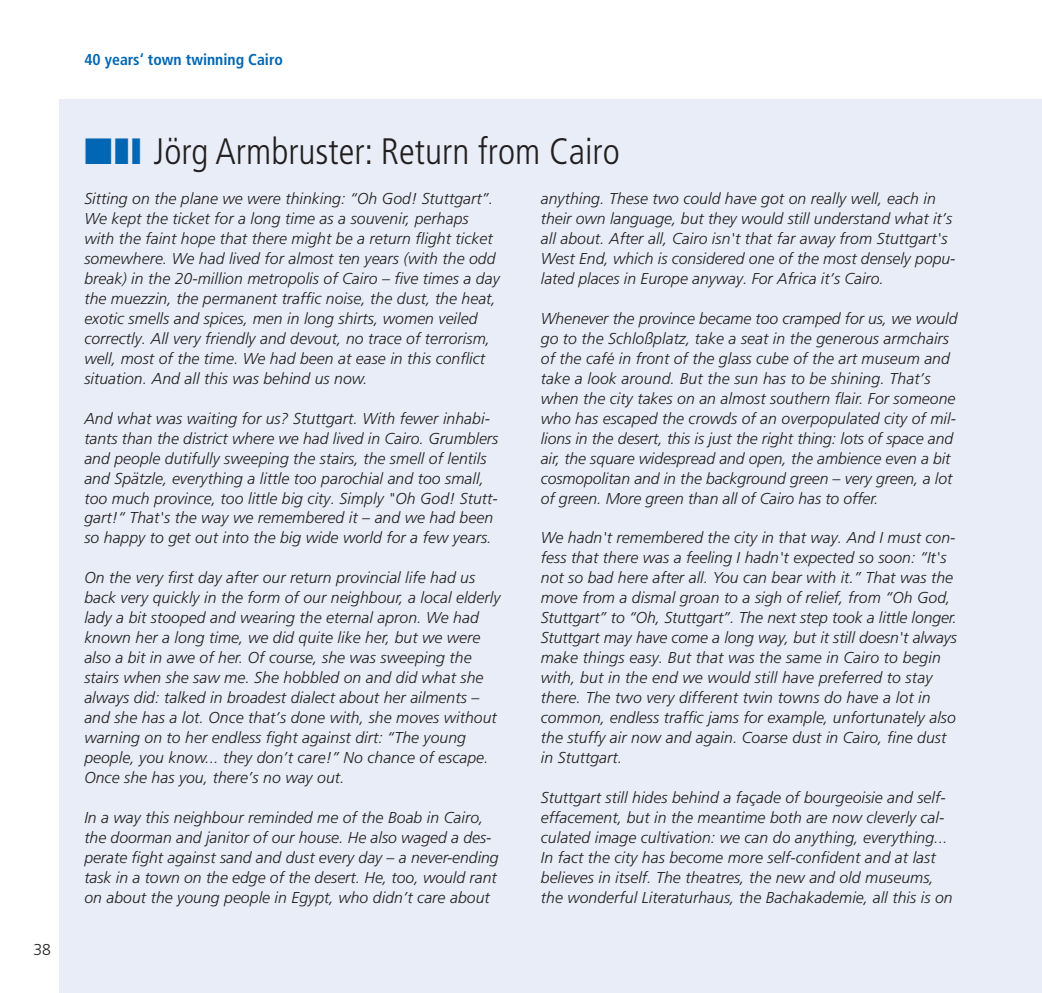
<style>
.page{position:relative;width:1042px;height:993px;background:#fff}
.page>*{position:absolute;margin:0;border:0;box-sizing:border-box;transform-origin:0 0}
.t1{font:300 condensed 36.75px "Frutiger LT Com";color:#231f20}
.t2{font:italic 300 15.75px/19.9px "Frutiger LT Com";letter-spacing:.005em;color:#231f20}
.t3{font:700 condensed 15.75px "Frutiger LT Com";color:#0166b3}
.t4{font:300 15.75px "Frutiger LT Com";color:#231f20}
.s1{color:#0166b3}
</style>
<div class="page">
<div style="left:60px;top:99px;width:982px;height:893px;background:#e8edf7"></div>
<p class="t4" style="left:33px;top:942px;width:19px">38</p>
<p class="t3" style="left:84px;top:53px;width:200px">40 years‘ town twinning Cairo</p>
<p class="t1" style="left:84px;top:136px;width:537px"><span class="s1">■❚❙</span> Jörg Armbruster: Return from Cairo</p>
<p class="t2" style="left:84px;top:190px;width:417px">Sitting on the plane we were thinking: “Oh God! Stuttgart”.<br>We kept the ticket for a long time as a souvenir, perhaps with the faint hope that there might be a return flight ticket somewhere. We had lived for almost ten years (with the odd break) in the 20-million metropolis of Cairo – five times a day the muezzin, the permanent traffic noise, the dust, the heat, exotic smells and spices, men in long shirts, women veiled correctly. All very friendly and devout, no trace of terrorism, well, most of the time. We had been at ease in this conflict situation. And all this was behind us now.</p>
<p class="t2" style="left:84px;top:409px;width:415px">And what was waiting for us? Stuttgart. With fewer inhabi&shy;tants than the district where we had lived in Cairo. Grumblers and people dutifully sweeping the stairs, the smell of lentils and Spätzle, everything a little too parochial and too small, too much province, too little big city. Simply "Oh God! Stutt&shy;gart!“ That's the way we remembered it – and we had been so happy to get out into the big wide world for a few years.</p>
<p class="t2" style="left:84px;top:569px;width:417px">On the very first day after our return provincial life had us back very quickly in the form of our neighbour, a local elderly lady a bit stooped and wearing the eternal apron. We had known her a long time, we did quite like her, but we were also a bit in awe of her. Of course, she was sweeping the stairs when she saw me. She hobbled on and did what she always did: talked in broadest dialect about her ailments – and she has a lot. Once that’s done with, she moves without warning on to her endless fight against dirt: “The young people, you know... they don’t care!” No chance of escape.<br>Once she has you, there’s no way out.</p>
<p class="t2" style="left:84px;top:808px;width:416px">In a way this neighbour reminded me of the Boab in Cairo, the doorman and janitor of our house. He also waged a des&shy;perate fight against sand and dust every day – a never-ending task in a town on the edge of the desert. He, too, would rant on about the young people in Egypt, who didn’t care about</p>
<p class="t2" style="left:541px;top:190px;width:416px">anything. These two could have got on really well, each in their own language, but they would still understand what it’s all about. After all, Cairo isn't that far away from Stuttgart's West End, which is considered one of the most densely popu&shy;lated places in Europe anyway. For Africa it’s Cairo.</p>
<p class="t2" style="left:541px;top:309px;width:418px">Whenever the province became too cramped for us, we would go to the Schloßplatz, take a seat in the generous armchairs of the café in front of the glass cube of the art museum and take a look around. But the sun has to be shining. That’s when the city takes on an almost southern flair. For someone who has escaped the crowds of an overpopulated city of mil&shy;lions in the desert, this is just the right thing: lots of space and air, the square widespread and open, the ambience even a bit cosmopolitan and in the background green – very green, a lot of green. More green than all of Cairo has to offer.</p>
<p class="t2" style="left:541px;top:529px;width:418px">We hadn't remembered the city in that way. And I must con&shy;fess that there was a feeling I hadn't expected so soon: “It's not so bad here after all. You can bear with it.” That was the move from a dismal groan to a sigh of relief, from “Oh God, Stuttgart” to “Oh, Stuttgart”. The next step took a little longer.<br>Stuttgart may have come a long way, but it still doesn't always make things easy. But that was the same in Cairo to begin with, but in the end we would still have preferred to stay there. The two very different twin towns do have a lot in common, endless traffic jams for example, unfortunately also the stuffy air now and again. Coarse dust in Cairo, fine dust in Stuttgart.</p>
<p class="t2" style="left:541px;top:788px;width:413px">Stuttgart still hides behind a façade of bourgeoisie and self&shy;effacement, but in the meantime both are now cleverly cal&shy;culated image cultivation: we can do anything, everything...<br>In fact the city has become more self-confident and at last believes in itself. The theatres, the new and old museums, the wonderful Literaturhaus, the Bachakademie, all this is on</p>
</div>
